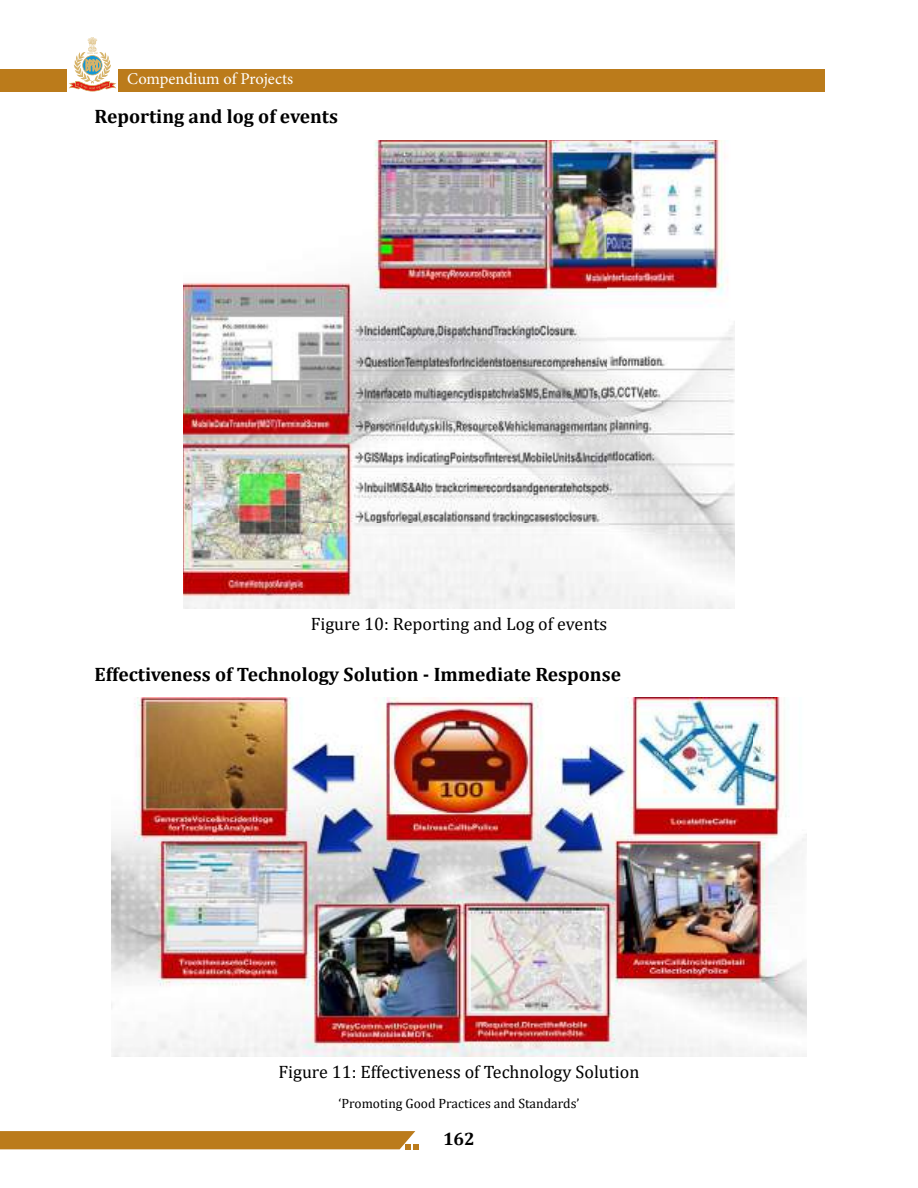
<style>
.page{position:relative;width:918px;height:1188px;background:#fff}
.page>*{position:absolute;margin:0;border:0;box-sizing:border-box;transform-origin:0 0}
.t1{font:700 19.5px "Cambria";color:#000}
.t2{font:18px "Cambria";color:#000}
.t3{font:700 18px "Cambria";color:#000}
.t4{font:16.5px "Minion Pro";color:#fff}
.t5{font:13.5px "Cambria";color:#000}
</style>
<div class="page">
<div style="left:0;top:69px;width:825px;height:23px;background:#bb7b1b"></div>
<svg style="left:0;top:1131px;width:419px;height:19px;background:#be8227"></svg>
<div style="left:68px;top:36px;width:50px;height:57px;background:#fff"></div>
<svg style="left:69px;top:37px;width:47px;height:55px"></svg>
<img style="left:183px;top:140px;width:552px;height:469px">
<img style="left:111px;top:698px;width:642px;height:359px">
<img style="left:753px;top:698px;width:54px;height:359px">
<p class="t4" style="left:127px;top:68px;width:168px">Compendium of Projects</p>
<p class="t1" style="left:94px;top:103px;width:245px">Reporting and log of events</p>
<p class="t2" style="left:311px;top:613px;width:298px">Figure 10: Reporting and Log of events</p>
<p class="t1" style="left:94px;top:660px;width:528px">Effectiveness of Technology Solution - Immediate Response</p>
<p class="t2" style="left:278px;top:1062px;width:363px">Figure 11: Effectiveness of Technology Solution</p>
<p class="t5" style="left:338px;top:1095px;width:243px">‘Promoting Good Practices and Standards’</p>
<p class="t3" style="left:443px;top:1126px;width:33px">162</p>
</div>
